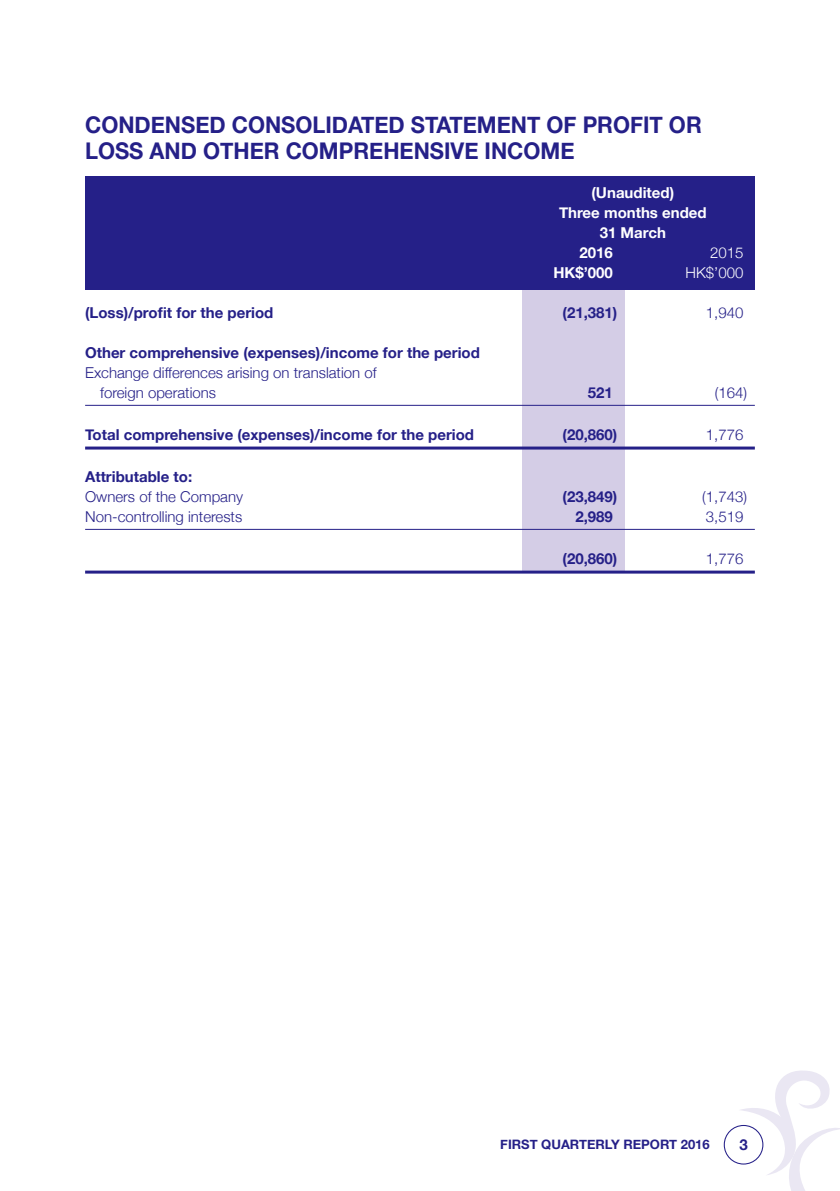
<style>
.page{position:relative;width:840px;height:1191px;background:#fff}
.page>*{position:absolute;margin:0;border:0;box-sizing:border-box;transform-origin:0 0}
.t1{font:700 23px "Helvetica Neue";color:#252088;scale:.95 1}
.t2{font:700 15px "Helvetica Neue";color:#252088}
.t3{font:300 15px/20px "Helvetica Neue";color:#252088}
.t4{font:700 15px "Helvetica Neue";color:#fff}
.t5{font:300 15px "Helvetica Neue";color:#fff}
.t6{font:700 13px "Helvetica Neue";color:#252088}
</style>
<div class="page">
<svg style="left:723px;top:1125px;width:39px;height:39px"></svg>
<div style="left:723px;top:1125px;width:40px;height:39px;border:1px solid #252088;border-radius:50%"></div>
<svg style="left:738px;top:1070px;width:101px;height:121px"></svg>
<div style="left:522px;top:232px;width:102px;height:341px;background:#d4cde6"></div>
<div style="left:85px;top:176px;width:669px;height:114px;background:#252088"></div>
<hr style="left:85px;top:405px;width:669px;height:1px;background:#252088">
<hr style="left:85px;top:446px;width:669px;height:3px;background:#252088">
<hr style="left:85px;top:529px;width:669px;height:1px;background:#252088">
<hr style="left:85px;top:570px;width:669px;height:3px;background:#252088">
<h1 class="t1" style="left:85px;top:104px;width:538px">CONDENSED CONSOLIDATED STATEMENT OF profit</h1>
<h1 class="t1" style="left:668px;top:104px;width:18px">or</h1>
<h1 class="t1" style="left:85px;top:130px;width:16px">loss</h1>
<h1 class="t1" style="left:149px;top:130px;width:18px">and</h1>
<h1 class="t1" style="left:203px;top:130px;width:17px">other</h1>
<h1 class="t1" style="left:285px;top:130px;width:305px">COMPREHENSIVE INCOME</h1>
<p class="t4" style="left:591px;top:179px;width:84px">(Unaudited)</p>
<p class="t4" style="left:558px;top:199px;width:149px">Three months ended</p>
<p class="t4" style="left:599px;top:219px;width:68px">31 March</p>
<p class="t4" style="left:579px;top:239px;width:35px">2016</p>
<p class="t5" style="left:709px;top:241px;width:35px">2015</p>
<p class="t4" style="left:553px;top:259px;width:61px">HK$’000</p>
<p class="t5" style="left:685px;top:261px;width:59px">HK$’000</p>
<p class="t2" style="left:85px;top:299px;width:190px">(Loss)/profit for the period</p>
<p class="t2" style="left:562px;top:299px;width:56px">(21,381)</p>
<p class="t3" style="left:705px;top:302px;width:39px">1,940</p>
<p class="t2" style="left:85px;top:339px;width:396px">Other comprehensive (expenses)/income for the period</p>
<p class="t3" style="left:100px;top:362px;width:278px;text-indent:-15px">Exchange differences arising on translation of foreign operations</p>
<p class="t2" style="left:587px;top:379px;width:27px">521</p>
<p class="t3" style="left:714px;top:382px;width:34px">(164)</p>
<p class="t2" style="left:85px;top:421px;width:390px">Total comprehensive (expenses)/income for the period</p>
<p class="t2" style="left:562px;top:421px;width:56px">(20,860)</p>
<p class="t3" style="left:705px;top:424px;width:39px">1,776</p>
<p class="t2" style="left:85px;top:463px;width:108px">Attributable to:</p>
<p class="t3" style="left:85px;top:486px;width:159px">Owners of the Company</p>
<p class="t2" style="left:562px;top:483px;width:56px">(23,849)</p>
<p class="t3" style="left:702px;top:486px;width:46px">(1,743)</p>
<p class="t3" style="left:85px;top:506px;width:158px">Non-controlling interests</p>
<p class="t2" style="left:575px;top:503px;width:39px">2,989</p>
<p class="t3" style="left:705px;top:506px;width:39px">3,519</p>
<p class="t2" style="left:562px;top:545px;width:56px">(20,860)</p>
<p class="t3" style="left:705px;top:548px;width:39px">1,776</p>
<p class="t6" style="left:500px;top:1132px;width:211px">FIRST QUARTERLY REPORT 2016</p>
<p class="t2" style="left:739px;top:1131px;width:10px">3</p>
</div>
